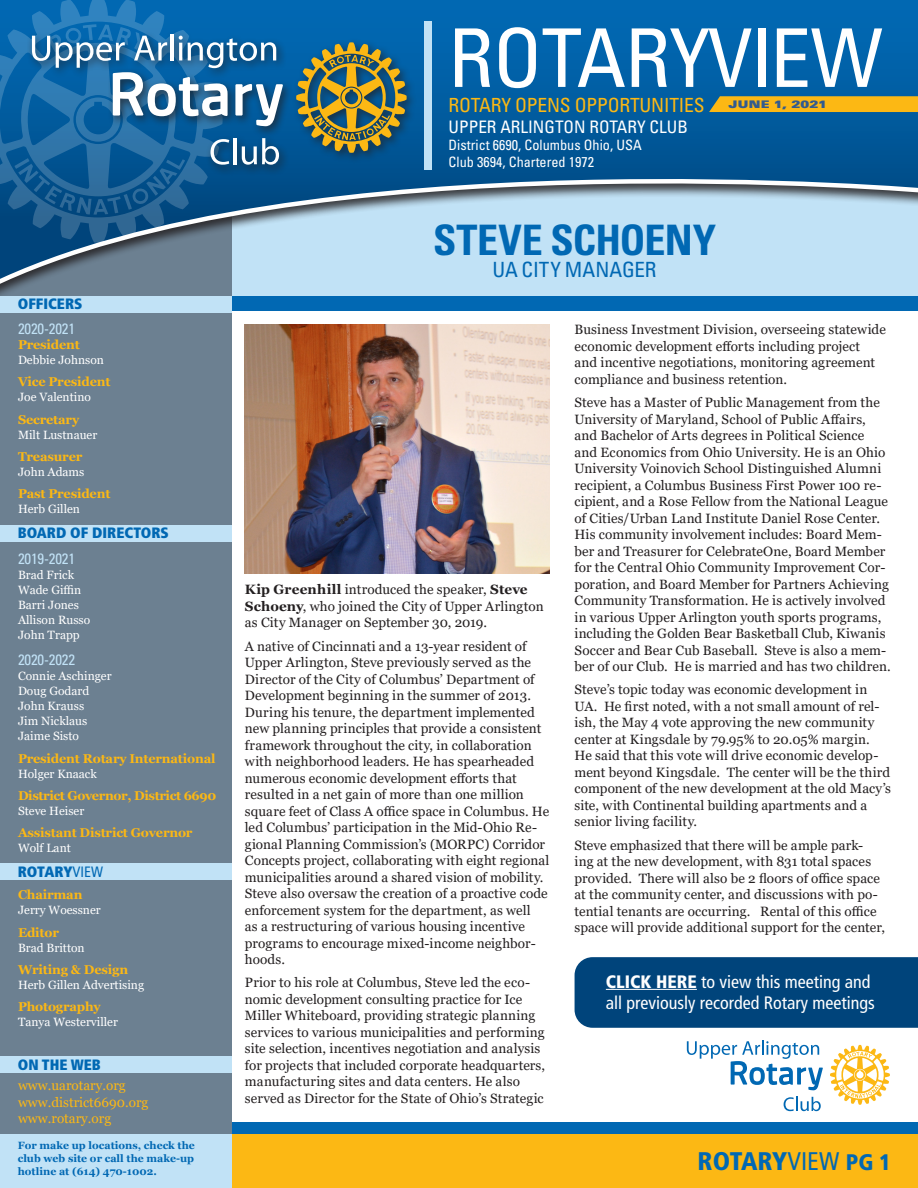
<style>
.page{position:relative;width:918px;height:1188px;background:#fff}
.page>*{position:absolute;margin:0;border:0;box-sizing:border-box;transform-origin:0 0}
.t1{font:condensed 81px "Univers";letter-spacing:-.01em;color:#fff}
.t2{font:700 condensed 42px "Univers LT Std";letter-spacing:-.01em;color:#0168b3}
.t3{font:900 condensed 25.5px "Frutiger";letter-spacing:-.02em;color:#0168b3}
.t4{font:condensed 21px "Univers LT Std";color:#0168b3}
.t5{font:condensed 19.5px "Univers";letter-spacing:-.01em;color:#fcb814}
.t6{font:condensed 18px/21.6px "Frutiger";color:#fff}
.t7{font:condensed 17.25px "Univers";color:#fff}
.t8{font:900 condensed 15px "Frutiger";color:#0168b3}
.t9{font:condensed 15px "Univers";letter-spacing:-.01em;color:#c1e2f6}
.t10{font:condensed 14.25px "Univers";color:#fff}
.t11{font:13.5px/16.5px "Georgia";letter-spacing:.005em;color:#231f20}
.t12{font:13.5px "Georgia";color:#fcb814}
.t13{font:700 12.75px "Georgia";letter-spacing:-.015em;color:#fcb814}
.t14{font:12px "Georgia";color:#fff}
.t15{font:700 10.5px "Georgia";color:#0168b3}
.t16{font:900 expanded 10.5px "Univers LT";letter-spacing:.025em;color:#325b8f}
.s1{font-weight:400}
.s2{font-weight:700}
.s3{font-weight:900}
.s4{font-size:22.5px}
</style>
<div class="page">
<div style="left:231px;top:296px;width:687px;height:15px;background:#0168b3"></div>
<div style="left:231px;top:1122px;width:687px;height:39px;background:#0168b3"></div>
<div style="left:0;top:1134px;width:918px;height:54px;background:#fcb814"></div>
<div style="left:0;top:0;width:231px;height:1188px;background:#6c8091"></div>
<div style="left:0;top:1134px;width:231px;height:54px;background:#c1e2f6"></div>
<div style="left:0;top:0;width:918px;height:304px;background:#231f20;opacity:.85"></div>
<svg style="left:0;top:0;width:918px;height:294px;background:#5290bd"></svg>
<svg style="left:0;top:0;width:223px;height:243px;background:#1b639a"></svg>
<div style="left:27px;top:30px;width:391px;height:146px;background:#231f20;opacity:.75"></div>
<svg style="left:296px;top:42px;width:111px;height:111px;background:#677758"></svg>
<svg style="left:32px;top:36px;width:18px;height:25px"></svg>
<hr style="left:170px;top:34px;width:4px;height:26px;background:#fff">
<svg style="left:56px;top:36px;width:227px;height:90px;background:#4a85b1"></svg>
<svg style="left:210px;top:139px;width:19px;height:26px"></svg>
<hr style="left:233px;top:138px;width:3px;height:26px;background:#fff">
<svg style="left:242px;top:138px;width:37px;height:27px"></svg>
<div style="left:424px;top:21px;width:8px;height:149px;background:#c1e2f6"></div>
<svg style="left:709px;top:96px;width:209px;height:16px;background:#f1b419"></svg>
<div style="left:0;top:296px;width:231px;height:16px;background:#c1e2f6"></div>
<div style="left:0;top:525px;width:231px;height:16px;background:#c1e2f6"></div>
<div style="left:0;top:864px;width:231px;height:16px;background:#c1e2f6"></div>
<div style="left:0;top:1057px;width:231px;height:16px;background:#c1e2f6"></div>
<svg style="left:830px;top:1045px;width:60px;height:60px"></svg>
<svg style="left:687px;top:1041px;width:136px;height:49px"></svg>
<svg style="left:784px;top:1097px;width:37px;height:14px"></svg>
<div style="left:575px;top:957px;width:343px;height:71px;background:#00447b"></div>
<hr style="left:606px;top:989px;width:91px;height:1px;background:#fff">
<img style="left:245px;top:324px;width:305px;height:249px">
<p class="t8" style="left:18px;top:295px;width:66px">OFFICERS</p>
<p class="t9" style="left:18px;top:319px;width:59px">2020-2021</p>
<p class="t13" style="left:18px;top:335px;width:63px">President</p>
<p class="t14" style="left:18px;top:353px;width:87px">Debbie Johnson</p>
<p class="t13" style="left:18px;top:372px;width:94px">Vice President</p>
<p class="t14" style="left:18px;top:390px;width:74px">Joe Valentino</p>
<p class="t13" style="left:18px;top:410px;width:63px">Secretary</p>
<p class="t14" style="left:18px;top:427px;width:81px">Milt Lustnauer</p>
<p class="t13" style="left:18px;top:447px;width:66px">Treasurer</p>
<p class="t14" style="left:18px;top:465px;width:68px">John Adams</p>
<p class="t13" style="left:18px;top:484px;width:94px">Past President</p>
<p class="t14" style="left:18px;top:502px;width:64px">Herb Gillen</p>
<p class="t8" style="left:18px;top:524px;width:153px">BOARD OF DIRECTORS</p>
<p class="t9" style="left:18px;top:549px;width:59px">2019-2021</p>
<p class="t14" style="left:18px;top:567px;width:58px">Brad Frick</p>
<p class="t14" style="left:18px;top:582px;width:65px">Wade Giffin</p>
<p class="t14" style="left:18px;top:597px;width:62px">Barri Jones</p>
<p class="t14" style="left:18px;top:612px;width:74px">Allison Russo</p>
<p class="t14" style="left:18px;top:627px;width:63px">John Trapp</p>
<p class="t9" style="left:18px;top:651px;width:59px">2020-2022</p>
<p class="t14" style="left:18px;top:669px;width:95px">Connie Aschinger</p>
<p class="t14" style="left:18px;top:684px;width:73px">Doug Godard</p>
<p class="t14" style="left:18px;top:699px;width:68px">John Krauss</p>
<p class="t14" style="left:18px;top:714px;width:71px">Jim Nicklaus</p>
<p class="t14" style="left:18px;top:729px;width:63px">Jaime Sisto</p>
<p class="t13" style="left:18px;top:749px;width:199px">President Rotary International</p>
<p class="t14" style="left:18px;top:766px;width:80px">Holger Knaack</p>
<p class="t13" style="left:18px;top:786px;width:200px">District Governor, District 6690</p>
<p class="t14" style="left:18px;top:804px;width:68px">Steve Heiser</p>
<p class="t13" style="left:18px;top:823px;width:176px">Assistant District Governor</p>
<p class="t14" style="left:18px;top:841px;width:54px">Wolf Lant</p>
<p class="t8" style="left:18px;top:862px;width:87px">ROTARY<span class="s1">VIEW</span></p>
<p class="t13" style="left:18px;top:885px;width:66px">Chairman</p>
<p class="t14" style="left:18px;top:903px;width:84px">Jerry Woessner</p>
<p class="t13" style="left:18px;top:923px;width:42px">Editor</p>
<p class="t14" style="left:18px;top:940px;width:68px">Brad Britton</p>
<p class="t13" style="left:18px;top:960px;width:112px">Writing &amp; Design</p>
<p class="t14" style="left:18px;top:978px;width:128px">Herb Gillen Advertising</p>
<p class="t13" style="left:18px;top:997px;width:84px">Photography</p>
<p class="t14" style="left:18px;top:1015px;width:102px">Tanya Westerviller</p>
<p class="t8" style="left:18px;top:1055px;width:85px">ON THE WEB</p>
<p class="t12" style="left:18px;top:1077px;width:109px">www.uarotary.org</p>
<p class="t12" style="left:18px;top:1094px;width:132px">www.district6690.org</p>
<p class="t12" style="left:18px;top:1110px;width:95px">www.rotary.org</p>
<p class="t15" style="left:18px;top:1138px;width:179px">For make up locations, check the</p>
<p class="t15" style="left:18px;top:1150px;width:178px">club web site or call the make-up</p>
<p class="t15" style="left:18px;top:1163px;width:140px">hotline at (614) 470-1002.</p>
<p class="t1" style="left:449px;top:7px;width:436px">ROTARYVIEW</p>
<p class="t5" style="left:449px;top:93px;width:257px">ROTARY OPENS OPPORTUNITIES</p>
<p class="t7" style="left:449px;top:116px;width:241px">UPPER ARLINGTON ROTARY CLUB</p>
<p class="t10" style="left:449px;top:136px;width:195px">District 6690, Columbus Ohio, USA</p>
<p class="t10" style="left:449px;top:153px;width:147px">Club 3694, Chartered 1972</p>
<p class="t16" style="left:728px;top:98px;width:100px">JUNE 1, 2021</p>
<p class="t2" style="left:433px;top:214px;width:285px">STEVE SCHOENY</p>
<p class="t4" style="left:492px;top:256px;width:166px">UA CITY MANAGER</p>
<p class="t11" style="left:575px;top:322px;width:313px">Business Investment Division, overseeing statewide economic development efforts including project and incentive negotiations, monitoring agreement compliance and business retention.</p>
<p class="t11" style="left:575px;top:395px;width:318px">Steve has a Master of Public Management from the University of Maryland, School of Public Affairs, and Bachelor of Arts degrees in Political Science<br>and Economics from Ohio University. He is an Ohio University Voinovich School Distinguished Alumni recipient, a Columbus Business First Power 100 re&shy;cipient, and a Rose Fellow from the National League of Cities/Urban Land Institute Daniel Rose Center.<br>His community involvement includes: Board Mem&shy;ber and Treasurer for CelebrateOne, Board Member for the Central Ohio Community Improvement Cor&shy;poration, and Board Member for Partners Achieving Community Transformation. He is actively involved in various Upper Arlington youth sports programs, including the Golden Bear Basketball Club, Kiwanis Soccer and Bear Cub Baseball. Steve is also a mem&shy;ber of our Club. He is married and has two children.</p>
<p class="t11" style="left:575px;top:682px;width:318px">Steve’s topic today was economic development in UA. He first noted, with a not small amount of rel&shy;ish, the May 4 vote approving the new community center at Kingsdale by 79.95% to 20.05% margin.<br>He said that this vote will drive economic develop&shy;ment beyond Kingsdale. The center will be the third component of the new development at the old Macy’s site, with Continental building apartments and a senior living facility.</p>
<p class="t11" style="left:575px;top:837px;width:312px">Steve emphasized that there will be ample park&shy;ing at the new development, with 831 total spaces provided. There will also be 2 floors of office space at the community center, and discussions with po&shy;tential tenants are occurring. Rental of this office space will provide additional support for the center,</p>
<p class="t11" style="left:245px;top:582px;width:300px"><span class="s2">Kip Greenhill</span> introduced the speaker, <span class="s2">Steve<br>Schoeny</span>, who joined the City of Upper Arlington as City Manager on September 30, 2019.</p>
<p class="t11" style="left:245px;top:638px;width:306px">A native of Cincinnati and a 13-year resident of Upper Arlington, Steve previously served as the Director of the City of Columbus’ Department of Development beginning in the summer of 2013.<br>During his tenure, the department implemented new planning principles that provide a consistent framework throughout the city, in collaboration with neighborhood leaders. He has spearheaded numerous economic development efforts that resulted in a net gain of more than one million square feet of Class A office space in Columbus. He led Columbus’ participation in the Mid-Ohio Re&shy;gional Planning Commission’s (MORPC) Corridor Concepts project, collaborating with eight regional municipalities around a shared vision of mobility.<br>Steve also oversaw the creation of a proactive code enforcement system for the department, as well<br>as a restructuring of various housing incentive programs to encourage mixed-income neighbor&shy;hoods.</p>
<p class="t11" style="left:245px;top:975px;width:302px">Prior to his role at Columbus, Steve led the eco&shy;nomic development consulting practice for Ice Miller Whiteboard, providing strategic planning services to various municipalities and performing site selection, incentives negotiation and analysis for projects that included corporate headquarters, manufacturing sites and data centers. He also served as Director for the State of Ohio’s Strategic</p>
<p class="t6" style="left:606px;top:971px;width:270px"><span class="s3">CLICK HERE</span> to view this meeting and all previously recorded Rotary meetings</p>
<p class="t3" style="left:698px;top:1146px;width:195px">ROTARY<span class="s1">VIEW</span> <span class="s4">PG 1</span></p>
</div>
